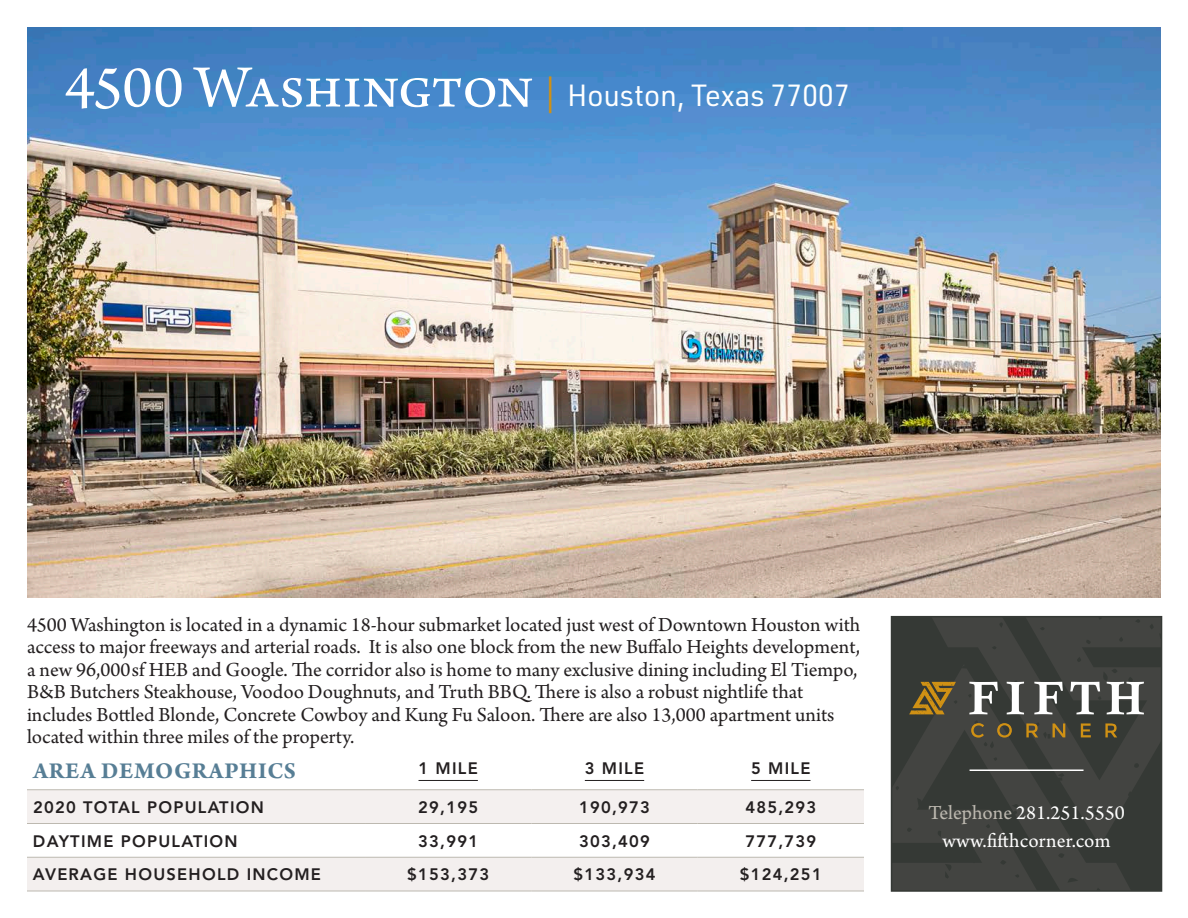
<style>
.page{position:relative;width:1188px;height:918px;background:#fff}
.page>*{position:absolute;margin:0;border:0;box-sizing:border-box;transform-origin:0 0}
.t1{font:30px "URWDIN";letter-spacing:-.01em;color:#fff}
.t2{font:700 24px "Arno Pro";letter-spacing:.03em;color:#577e95}
.t3{font:21px/22.5px "Arno Pro";color:#231f20}
.t4{font:21px "Arno Pro";color:#fff}
.t5{font:800 16.5px "Avenir LT Std";letter-spacing:.075em;color:#231f20}
.s1{font-family:"Arno Pro";font-size:63px}
.s2{font-family:"Arno Pro";font-size:36px;color:#d09114}
.s3{color:#bdb9b0}
</style>
<div class="page">
<img style="left:27px;top:27px;width:1134px;height:570px">
<div style="left:892px;top:617px;width:270px;height:274px;background:#353935"></div>
<svg style="left:894px;top:681px;width:236px;height:208px;fill:#434441"></svg>
<svg style="left:929px;top:619px;width:230px;height:227px;fill:#434441"></svg>
<div style="left:891px;top:616px;width:271px;height:276px;border:2px solid #353935"></div>
<svg style="left:971px;top:723px;width:13px;height:15px"></svg>
<svg style="left:997px;top:723px;width:15px;height:15px"></svg>
<svg style="left:1026px;top:723px;width:12px;height:14px"></svg>
<svg style="left:1053px;top:723px;width:12px;height:14px"></svg>
<svg style="left:1081px;top:723px;width:10px;height:14px"></svg>
<svg style="left:1105px;top:723px;width:12px;height:14px"></svg>
<svg style="left:969px;top:682px;width:29px;height:32px"></svg>
<svg style="left:1007px;top:682px;width:17px;height:32px"></svg>
<svg style="left:1034px;top:682px;width:29px;height:32px"></svg>
<svg style="left:1070px;top:682px;width:30px;height:32px"></svg>
<svg style="left:1107px;top:682px;width:37px;height:32px"></svg>
<svg style="left:909px;top:682px;width:47px;height:32px"></svg>
<hr style="left:970px;top:770px;width:114px;height:1px;background:#fff">
<div style="left:27px;top:790px;width:837px;height:33px;background:#f4f0ef"></div>
<div style="left:27px;top:858px;width:837px;height:33px;background:#f3efee"></div>
<hr style="left:27px;top:789px;width:338px;height:1px;background:#bdb9b0">
<hr style="left:365px;top:789px;width:166px;height:1px;background:#bdb9b0">
<hr style="left:531px;top:789px;width:167px;height:1px;background:#bdb9b0">
<hr style="left:698px;top:789px;width:166px;height:1px;background:#bdb9b0">
<hr style="left:27px;top:823px;width:338px;height:1px;background:#bdb9b0">
<hr style="left:365px;top:823px;width:166px;height:1px;background:#bdb9b0">
<hr style="left:531px;top:823px;width:167px;height:1px;background:#bdb9b0">
<hr style="left:698px;top:823px;width:166px;height:1px;background:#bdb9b0">
<hr style="left:27px;top:857px;width:338px;height:1px;background:#bdb9b0">
<hr style="left:365px;top:857px;width:166px;height:1px;background:#bdb9b0">
<hr style="left:531px;top:857px;width:167px;height:1px;background:#bdb9b0">
<hr style="left:698px;top:857px;width:166px;height:1px;background:#bdb9b0">
<hr style="left:27px;top:891px;width:338px;height:1px;background:#bdb9b0">
<hr style="left:365px;top:891px;width:166px;height:1px;background:#bdb9b0">
<hr style="left:531px;top:891px;width:167px;height:1px;background:#bdb9b0">
<hr style="left:698px;top:891px;width:166px;height:1px;background:#bdb9b0">
<hr style="left:419px;top:780px;width:59px;height:1px;background:#231f20">
<hr style="left:585px;top:780px;width:59px;height:1px;background:#231f20">
<hr style="left:751px;top:780px;width:60px;height:1px;background:#231f20">
<p class="t1" style="left:65px;top:76px;width:787px"><span class="s1">4500 Washington</span> <span class="s2">|</span> Houston, Texas 77007</p>
<p class="t3" style="left:27px;top:614px;width:835px">4500 Washington is located in a dynamic 18-hour submarket located just west of Downtown Houston with access to major freeways and arterial roads. It is also one block from the new Buffalo Heights development, a new 96,000sf HEB and Google. The corridor also is home to many exclusive dining including El Tiempo, B&amp;B Butchers Steakhouse, Voodoo Doughnuts, and Truth BBQ. There is also a robust nightlife that includes Bottled Blonde, Concrete Cowboy and Kung Fu Saloon. There are also 13,000 apartment units located within three miles of the property.</p>
<p class="t2" style="left:33px;top:757px;width:264px">AREA DEMOGRAPHICS</p>
<p class="t5" style="left:419px;top:759px;width:61px">1 MILE</p>
<p class="t5" style="left:585px;top:759px;width:61px">3 MILE</p>
<p class="t5" style="left:751px;top:759px;width:61px">5 MILE</p>
<p class="t5" style="left:33px;top:797px;width:232px">2020 TOTAL POPULATION</p>
<p class="t5" style="left:418px;top:797px;width:61px">29,195</p>
<p class="t5" style="left:579px;top:797px;width:72px">190,973</p>
<p class="t5" style="left:745px;top:797px;width:72px">485,293</p>
<p class="t5" style="left:33px;top:831px;width:206px">DAYTIME POPULATION</p>
<p class="t5" style="left:418px;top:831px;width:61px">33,991</p>
<p class="t5" style="left:579px;top:831px;width:72px">303,409</p>
<p class="t5" style="left:745px;top:831px;width:72px">777,739</p>
<p class="t5" style="left:33px;top:865px;width:290px">AVERAGE HOUSEHOLD INCOME</p>
<p class="t5" style="left:407px;top:865px;width:83px">$153,373</p>
<p class="t5" style="left:574px;top:865px;width:83px">$133,934</p>
<p class="t5" style="left:740px;top:865px;width:83px">$124,251</p>
<p class="t4" style="left:928px;top:801px;width:198px"><span class="s3">Telephone</span> 281.251.5550</p>
<p class="t4" style="left:942px;top:828px;width:170px">www.fifthcorner.com</p>
</div>
